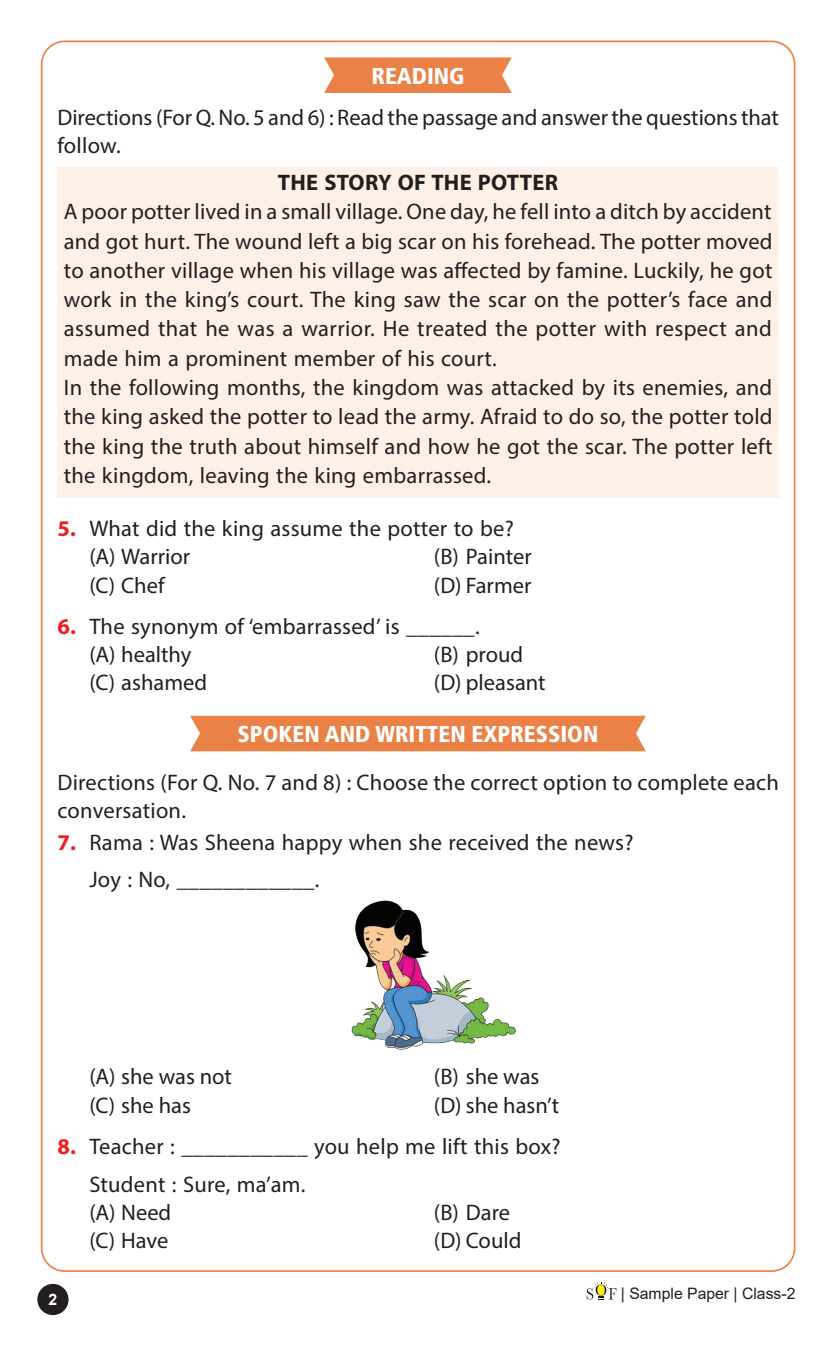
<style>
.page{position:relative;width:836px;height:1353px;background:#fff}
.page>*{position:absolute;margin:0;border:0;box-sizing:border-box;transform-origin:0 0}
.Sample_Paper_Heading{font:900 condensed 22.95px "Frutiger";color:#fff}
.Passage_Text{font:22.5px/29.2px "Myriad Pro";letter-spacing:.01em;color:#231f20;text-align:justify}
.Queation_2025-26{font:22.5px "Myriad Pro";letter-spacing:.01em;color:#231f20}
.DIRECTIONS{font:22.5px/28.6px "Myriad Pro";letter-spacing:.005em;color:#231f20}
._4-Option_with_line{font:22.5px "Myriad Pro";color:#231f20}
.Queation_2025-26-2{font:700 22.5px "Myriad Pro";letter-spacing:.01em;color:#231f20}
.t1{font:15.75px "Arial";color:#231f20}
.t2{font:700 15.75px "Arial";color:#fff}
.s1{font-weight:700;color:#ee1d23}
</style>
<div class="page">
<div style="left:37px;top:1283px;width:32px;height:31px;background:#231f20;border-radius:50%"></div>
<svg style="left:324px;top:57px;width:188px;height:36px;background:#eb8952"></svg>
<div style="left:57px;top:167px;width:721px;height:330px;background:#fdf0e7"></div>
<div style="left:190px;top:715px;width:455px;height:36px;background:#ea8146"></div>
<img style="left:351px;top:900px;width:165px;height:149px">
<svg style="left:586px;top:1282px;width:30px;height:17px"></svg>
<p class="Sample_Paper_Heading" style="left:371px;top:62px;width:95px">READING</p>
<p class="DIRECTIONS" style="left:57px;top:103px;width:723px">Directions (For Q. No. 5 and 6) : Read the passage and answer the questions that follow.</p>
<p class="Queation_2025-26-2" style="left:278px;top:168px;width:282px">THE STORY OF THE POTTER</p>
<p class="Passage_Text" style="left:64px;top:197px;width:710px">A poor potter lived in a small village. One day, he fell into a ditch by accident and got hurt. The wound left a big scar on his forehead. The potter moved to another village when his village was affected by famine. Luckily, he got work in the king’s court. The king saw the scar on the potter’s face and assumed that he was a warrior. He treated the potter with respect and made him a prominent member of his court.</p>
<p class="Passage_Text" style="left:64px;top:372px;width:710px">In the following months, the kingdom was attacked by its enemies, and the king asked the potter to lead the army. Afraid to do so, the potter told the king the truth about himself and how he got the scar. The potter left the kingdom, leaving the king embarrassed.</p>
<p class="Queation_2025-26" style="left:57px;top:514px;width:458px"><span class="s1">5.</span> What did the king assume the potter to be?</p>
<p class="_4-Option_with_line" style="left:89px;top:543px;width:102px">(A) Warrior</p>
<p class="_4-Option_with_line" style="left:434px;top:543px;width:99px">(B) Painter</p>
<p class="_4-Option_with_line" style="left:89px;top:571px;width:77px">(C) Chef</p>
<p class="_4-Option_with_line" style="left:434px;top:571px;width:99px">(D) Farmer</p>
<p class="Queation_2025-26" style="left:57px;top:612px;width:424px"><span class="s1">6.</span> The synonym of ‘embarrassed’ is ______.</p>
<p class="_4-Option_with_line" style="left:89px;top:640px;width:104px">(A) healthy</p>
<p class="_4-Option_with_line" style="left:434px;top:640px;width:91px">(B) proud</p>
<p class="_4-Option_with_line" style="left:89px;top:669px;width:119px">(C) ashamed</p>
<p class="_4-Option_with_line" style="left:434px;top:669px;width:113px">(D) pleasant</p>
<p class="Sample_Paper_Heading" style="left:237px;top:720px;width:362px">SPOKEN AND WRITTEN EXPRESSION</p>
<p class="DIRECTIONS" style="left:57px;top:767px;width:723px">Directions (For Q. No. 7 and 8) : Choose the correct option to complete each conversation.</p>
<p class="Queation_2025-26" style="left:57px;top:828px;width:577px"><span class="s1">7.</span> Rama : Was Sheena happy when she received the news?</p>
<p class="Queation_2025-26" style="left:89px;top:865px;width:232px">Joy : No, ____________.</p>
<p class="_4-Option_with_line" style="left:89px;top:1062px;width:144px">(A) she was not</p>
<p class="_4-Option_with_line" style="left:434px;top:1062px;width:107px">(B) she was</p>
<p class="_4-Option_with_line" style="left:89px;top:1091px;width:103px">(C) she has</p>
<p class="_4-Option_with_line" style="left:434px;top:1091px;width:127px">(D) she hasn’t</p>
<p class="Queation_2025-26" style="left:57px;top:1132px;width:504px"><span class="s1">8.</span> Teacher : ___________ you help me lift this box?</p>
<p class="Queation_2025-26" style="left:89px;top:1169px;width:218px">Student : Sure, ma’am.</p>
<p class="_4-Option_with_line" style="left:89px;top:1198px;width:83px">(A) Need</p>
<p class="_4-Option_with_line" style="left:434px;top:1198px;width:78px">(B) Dare</p>
<p class="_4-Option_with_line" style="left:89px;top:1226px;width:81px">(C) Have</p>
<p class="_4-Option_with_line" style="left:434px;top:1226px;width:89px">(D) Could</p>
<p class="t2" style="left:49px;top:1288px;width:10px">2</p>
<p class="t1" style="left:621px;top:1282px;width:176px">| Sample Paper | Class-2</p>
</div>
